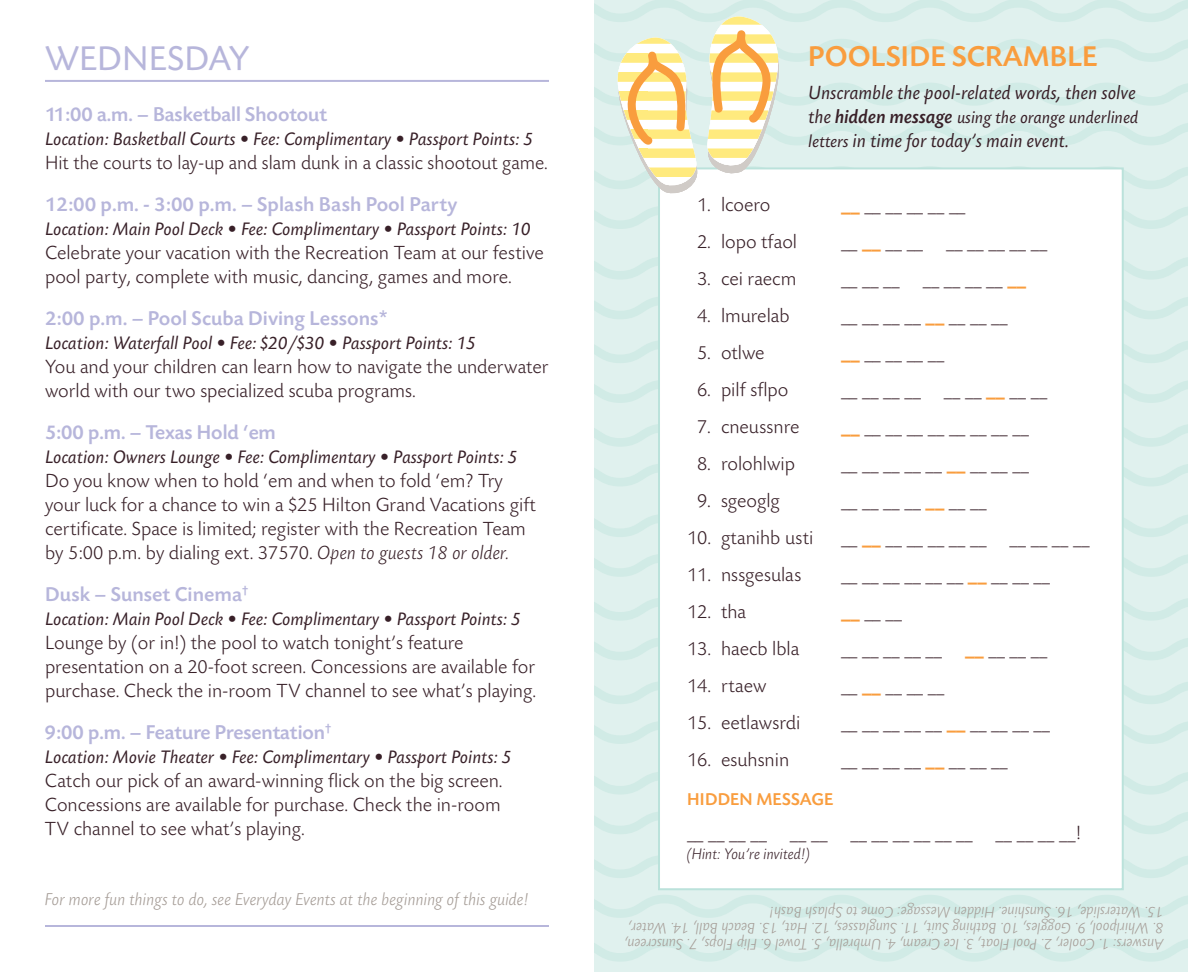
<style>
.page{position:relative;width:1188px;height:972px;background:#fff}
.page>*{position:absolute;margin:0;border:0;box-sizing:border-box;transform-origin:0 0}
.t1{font:36px "Today Sans BEF";color:#b7b6db}
.t2{font:500 30px "Today Sans BEF";color:#f99d3e}
.t3{font:500 21px "Today Sans BEF";color:#b7b6db}
.t4{font:500 21px "Today Sans HEF";color:#b7b6db}
.t5{font:300 20px/24px "Today Sans BEF";color:#382028}
.t6{font:italic 20px "Today Sans BEF";color:#382028}
.t7{font:italic 19px "Today Sans BEF";color:#382028}
.t8{font:italic 300 18px "Today Sans BEF";color:#a49b95}
.t9{font:italic 18px "Today Sans BEF";color:#382028}
.t10{font:500 18px "Today Sans BEF";color:#f99d3e}
.t11{font:italic 300 16px "Today Sans BEF";color:#a49b95}
.t12{font:italic 300 16px "Today Sans BEF";color:#382028}
.s1{font-style:italic}
.s2{font-size:20px}
.s3{font-weight:500;font-size:20px}
.s4{font-size:18px}
.s5{font-weight:700;color:#f99d3e}
</style>
<div class="page">
<hr style="left:45px;top:925px;width:504px;height:2px;background:#b7b6db">
<hr style="left:45px;top:80px;width:504px;height:2px;background:#b7b6db">
<div style="left:594px;top:0;width:594px;height:972px;background:#e0f1ee"></div>
<svg style="left:594px;top:207px;width:594px;height:22px"></svg>
<svg style="left:594px;top:257px;width:594px;height:22px"></svg>
<svg style="left:594px;top:297px;width:594px;height:22px"></svg>
<svg style="left:594px;top:341px;width:594px;height:22px"></svg>
<svg style="left:594px;top:381px;width:594px;height:22px"></svg>
<svg style="left:594px;top:424px;width:594px;height:23px"></svg>
<svg style="left:594px;top:464px;width:594px;height:22px"></svg>
<svg style="left:594px;top:515px;width:594px;height:22px"></svg>
<svg style="left:594px;top:554px;width:594px;height:23px"></svg>
<svg style="left:594px;top:598px;width:594px;height:22px"></svg>
<svg style="left:594px;top:638px;width:594px;height:22px"></svg>
<svg style="left:594px;top:682px;width:594px;height:22px"></svg>
<svg style="left:594px;top:722px;width:594px;height:22px"></svg>
<svg style="left:594px;top:772px;width:594px;height:22px"></svg>
<svg style="left:594px;top:812px;width:594px;height:22px"></svg>
<svg style="left:594px;top:856px;width:594px;height:22px"></svg>
<svg style="left:594px;top:895px;width:594px;height:23px"></svg>
<svg style="left:594px;top:939px;width:594px;height:22px"></svg>
<div style="left:659px;top:168px;width:464px;height:721px;background:#fff"></div>
<svg style="left:594px;top:0;width:594px;height:196px"></svg>
<h1 class="t1" style="left:45px;top:39px;width:206px">WEDNESDAY</h1>
<p class="t4" style="left:45px;top:104px;width:284px">11:00 a.m. – Basketball Shootout</p>
<p class="t7" style="left:45px;top:129px;width:490px">Location: Basketball Courts • Fee: Complimentary • Passport Points: 5</p>
<p class="t5" style="left:45px;top:152px;width:504px">Hit the courts to lay-up and slam dunk in a classic shootout game.</p>
<p class="t3" style="left:45px;top:193px;width:414px">12:00 p.m. - 3:00 p.m. – Splash Bash Pool Party</p>
<p class="t7" style="left:45px;top:219px;width:487px">Location: Main Pool Deck • Fee: Complimentary • Passport Points: 10</p>
<p class="t5" style="left:45px;top:242px;width:500px">Celebrate your vacation with the Recreation Team at our festive pool party, complete with music, dancing, games and more.</p>
<p class="t3" style="left:45px;top:307px;width:344px">2:00 p.m. – Pool Scuba Diving Lessons*</p>
<p class="t7" style="left:45px;top:333px;width:432px">Location: Waterfall Pool • Fee: $20/$30 • Passport Points: 15</p>
<p class="t5" style="left:45px;top:356px;width:505px">You and your children can learn how to navigate the underwater world with our two specialized scuba programs.</p>
<p class="t4" style="left:45px;top:422px;width:232px">5:00 p.m. – Texas Hold ‘em</p>
<p class="t7" style="left:45px;top:447px;width:474px">Location: Owners Lounge • Fee: Complimentary • Passport Points: 5</p>
<p class="t5" style="left:45px;top:470px;width:492px">Do you know when to hold ‘em and when to fold ‘em? Try your luck for a chance to win a $25 Hilton Grand Vacations gift certificate. Space is limited; register with the Recreation Team by 5:00 p.m. by dialing ext. 37570. <span class="s1">Open to guests 18 or older.</span></p>
<p class="t3" style="left:45px;top:583px;width:205px">Dusk – Sunset Cinema<sup>†</sup></p>
<p class="t7" style="left:45px;top:609px;width:477px">Location: Main Pool Deck • Fee: Complimentary • Passport Points: 5</p>
<p class="t5" style="left:45px;top:632px;width:493px">Lounge by (or in!) the pool to watch tonight’s feature presentation on a 20-foot screen. Concessions are available for purchase. Check the in-room TV channel to see what’s playing.</p>
<p class="t4" style="left:45px;top:722px;width:288px">9:00 p.m. – Feature Presentation<sup>†</sup></p>
<p class="t7" style="left:45px;top:747px;width:468px">Location: Movie Theater • Fee: Complimentary • Passport Points: 5</p>
<p class="t5" style="left:45px;top:770px;width:459px;text-align:justify">Catch our pick of an award-winning flick on the big screen.<br>Concessions are available for purchase. Check the in-room TV channel to see what’s playing.</p>
<p class="t8" style="left:45px;top:890px;width:485px">For more fun things to do, see Everyday Events at the beginning of this guide!</p>
<h2 class="t2" style="left:808px;top:40px;width:291px">POOLSIDE SCRAMBLE</h2>
<p class="t6" style="left:808px;top:82px;width:329px">Unscramble the pool-related words, then solve</p>
<p class="t9" style="left:808px;top:108px;width:332px"><span class="s2">the</span> <span class="s3">hidden message</span> using the orange underlined</p>
<p class="t6" style="left:808px;top:130px;width:262px"><span class="s4">letters</span> in time for today’s main event.</p>
<p class="t5" style="left:697px;top:193px;width:75px">1. lcoero</p>
<p class="t5" style="left:697px;top:230px;width:102px">2. lopo tfaol</p>
<p class="t5" style="left:697px;top:267px;width:101px">3. cei raecm</p>
<p class="t5" style="left:697px;top:304px;width:94px">4. lmurelab</p>
<p class="t5" style="left:697px;top:341px;width:69px">5. otlwe</p>
<p class="t5" style="left:697px;top:378px;width:93px">6. pilf sflpo</p>
<p class="t5" style="left:697px;top:415px;width:104px">7. cneussnre</p>
<p class="t5" style="left:697px;top:452px;width:100px">8. rolohlwip</p>
<p class="t5" style="left:697px;top:489px;width:84px">9. sgeoglg</p>
<p class="t5" style="left:841px;top:193px;width:126px"><span class="s5">__</span> __ __ __ __ __</p>
<p class="t5" style="left:841px;top:230px;width:208px">__ <span class="s5">__</span> __ __ __ __ __ __ __</p>
<p class="t5" style="left:841px;top:267px;width:187px">__ __ __ __ __ __ __ <span class="s5">__</span></p>
<p class="t5" style="left:841px;top:304px;width:168px">__ __ __ __ <span class="s5">__</span> __ __ __</p>
<p class="t5" style="left:841px;top:341px;width:105px"><span class="s5">__</span> __ __ __ __</p>
<p class="t5" style="left:841px;top:378px;width:208px">__ __ __ __ __ __ <span class="s5">__</span> __ __</p>
<p class="t5" style="left:841px;top:415px;width:190px"><span class="s5">__</span> __ __ __ __ __ __ __ __</p>
<p class="t5" style="left:841px;top:452px;width:190px">__ __ __ __ __ <span class="s5">__</span> __ __ __</p>
<p class="t5" style="left:841px;top:489px;width:147px">__ __ __ __ <span class="s5">__</span> __ __</p>
<p class="t5" style="left:687px;top:526px;width:128px">10. gtanihb usti</p>
<p class="t5" style="left:687px;top:563px;width:116px">11. nssgesulas</p>
<p class="t5" style="left:687px;top:600px;width:61px">12. tha</p>
<p class="t5" style="left:687px;top:637px;width:114px">13. haecb lbla</p>
<p class="t5" style="left:687px;top:674px;width:81px">14. rtaew</p>
<p class="t5" style="left:687px;top:711px;width:115px">15. eetlawsrdi</p>
<p class="t5" style="left:687px;top:748px;width:104px">16. esuhsnin</p>
<p class="t5" style="left:841px;top:526px;width:250px">__ <span class="s5">__</span> __ __ __ __ __ __ __ __ __</p>
<p class="t5" style="left:841px;top:563px;width:211px">__ __ __ __ __ __ <span class="s5">__</span> __ __ __</p>
<p class="t5" style="left:841px;top:600px;width:63px"><span class="s5">__</span> __ __</p>
<p class="t5" style="left:841px;top:637px;width:208px">__ __ __ __ __ <span class="s5">__</span> __ __ __</p>
<p class="t5" style="left:841px;top:674px;width:105px">__ <span class="s5">__</span> __ __ __</p>
<p class="t5" style="left:841px;top:711px;width:211px">__ __ __ __ __ <span class="s5">__</span> __ __ __ __</p>
<p class="t5" style="left:841px;top:748px;width:168px">__ __ __ __ <span class="s5">__</span> __ __ __</p>
<p class="t10" style="left:687px;top:789px;width:148px">HIDDEN MESSAGE</p>
<p class="t5" style="left:687px;top:821px;width:395px">__ __ __ __ __ __ __ __ __ __ __ __ __ __ __ __!</p>
<p class="t12" style="left:687px;top:845px;width:125px">(Hint: You’re invited!)</p>
<p class="t11" style="left:1163px;top:921px;width:395px;rotate:-180deg">15. Waterslide, 16. Sunshine. Hidden Message: Come to Splash Bash!</p>
<p class="t11" style="left:1163px;top:937px;width:537px;rotate:-180deg">8. Whirlpool, 9. Goggles, 10. Bathing Suit, 11. Sunglasses, 12. Hat, 13. Beach Ball, 14. Water,</p>
<p class="t11" style="left:1163px;top:953px;width:541px;rotate:-180deg">Answers: 1. Cooler, 2. Pool Float, 3. Ice Cream, 4. Umbrella, 5. Towel 6. Flip Flops, 7. Sunscreen,</p>
</div>
